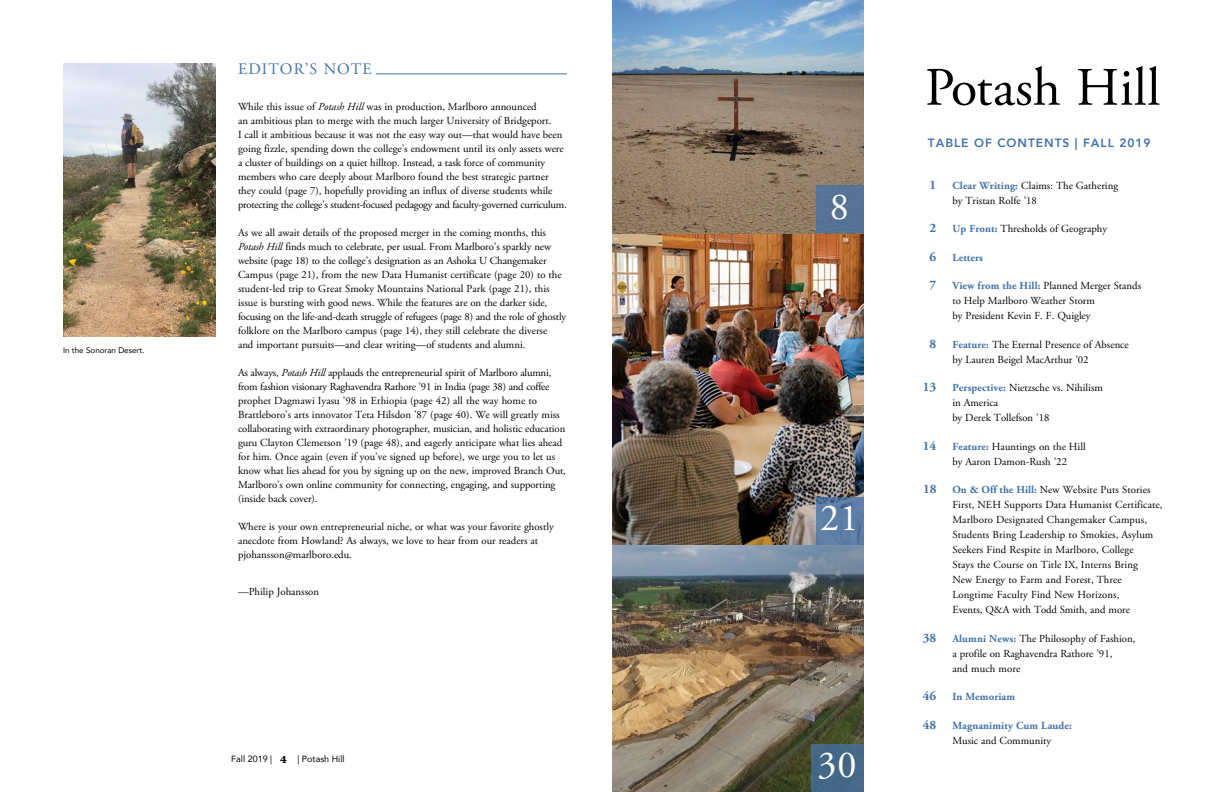
<style>
.page{position:relative;width:1224px;height:792px;background:#fff}
.page>*{position:absolute;margin:0;border:0;box-sizing:border-box;transform-origin:0 0}
.t1{font:54px "Adobe Garamond Pro";letter-spacing:.005em;color:#000}
.t2{font:38.2px "Adobe Garamond Pro";color:#fff}
.t3{font:16px "Adobe Garamond Pro";letter-spacing:.065em;color:#4372a7}
.t4{font:800 12px "Avenir";letter-spacing:.08em;color:#4372a7}
.t5{font:700 11px "Chronicle Text G1";color:#000}
.t6{font:10.8px/14px "Adobe Garamond Pro";color:#000}
.t7{font:700 10.8px/15px "Adobe Garamond Pro";letter-spacing:.01em;color:#4372a7}
.t8{font:9px "Avenir";color:#000}
.t9{font:8px "Avenir";color:#000}
.s1{font-style:italic}
.s2{font-weight:700;font-size:13px;color:#4372a7}
.s3{font-weight:700;color:#4372a7}
.s4{font-size:13px}
.s5{font-weight:400;color:#000}
</style>
<div class="page">
<img style="left:64px;top:63px;width:151px;height:274px">
<hr style="left:376px;top:74px;width:191px;height:1px;background:#4372a7">
<img style="left:612px;top:544px;width:251px;height:248px">
<img style="left:612px;top:233px;width:251px;height:311px">
<img style="left:612px;top:0;width:251px;height:233px">
<div style="left:816px;top:185px;width:47px;height:48px;background:#567496"></div>
<svg style="left:816px;top:497px;width:47px;height:48px;background:#5b7ca4"></svg>
<div style="left:811px;top:744px;width:52px;height:48px;background:#446887"></div>
<p class="t9" style="left:63px;top:344px;width:83px">In the Sonoran Desert.</p>
<h3 class="t3" style="left:238px;top:60px;width:135px">EDITOR’S NOTE</h3>
<p class="t6" style="left:238px;top:100px;width:330px">While this issue of <span class="s1">Potash Hill</span> was in production, Marlboro announced<br>an ambitious plan to merge with the much larger University of Bridgeport.<br>I call it ambitious because it was not the easy way out—that would have been going fizzle, spending down the college’s endowment until its only assets were a cluster of buildings on a quiet hilltop. Instead, a task force of community members who care deeply about Marlboro found the best strategic partner they could (page 7), hopefully providing an influx of diverse students while protecting the college’s student-focused pedagogy and faculty-governed curriculum.</p>
<p class="t6" style="left:238px;top:226px;width:330px">As we all await details of the proposed merger in the coming months, this <span class="s1">Potash Hill</span> finds much to celebrate, per usual. From Marlboro’s sparkly new website (page 18) to the college’s designation as an Ashoka U Changemaker Campus (page 21), from the new Data Humanist certificate (page 20) to the student-led trip to Great Smoky Mountains National Park (page 21), this issue is bursting with good news. While the features are on the darker side, focusing on the life-and-death struggle of refugees (page 8) and the role of ghostly folklore on the Marlboro campus (page 14), they still celebrate the diverse<br>and important pursuits—and clear writing—of students and alumni.</p>
<p class="t6" style="left:238px;top:366px;width:330px">As always, <span class="s1">Potash Hill</span> applauds the entrepreneurial spirit of Marlboro alumni, from fashion visionary Raghavendra Rathore ’91 in India (page 38) and coffee prophet Dagmawi Iyasu ’98 in Ethiopia (page 42) all the way home to Brattleboro’s arts innovator Teta Hilsdon ’87 (page 40). We will greatly miss collaborating with extraordinary photographer, musician, and holistic education guru Clayton Clemetson ’19 (page 48), and eagerly anticipate what lies ahead for him. Once again (even if you’ve signed up before), we urge you to let us know what lies ahead for you by signing up on the new, improved Branch Out, Marlboro’s own online community for connecting, engaging, and supporting (inside back cover).</p>
<p class="t6" style="left:238px;top:520px;width:317px">Where is your own entrepreneurial niche, or what was your favorite ghostly anecdote from Howland? As always, we love to hear from our readers at pjohansson@marlboro.edu.</p>
<p class="t6" style="left:238px;top:585px;width:83px">—Philip Johansson</p>
<p class="t8" style="left:231px;top:752px;width:43px">Fall 2019 |</p>
<p class="t8" style="left:297px;top:752px;width:49px">| Potash Hill</p>
<p class="t5" style="left:280px;top:750px;width:8px">4</p>
<h2 class="t2" style="left:830px;top:184px;width:21px">8</h2>
<h2 class="t2" style="left:820px;top:495px;width:40px">21</h2>
<h2 class="t2" style="left:818px;top:742px;width:40px">30</h2>
<h1 class="t1" style="left:925px;top:55px;width:237px">Potash Hill</h1>
<p class="t4" style="left:928px;top:133px;width:224px">TABLE OF CONTENTS | FALL 2019</p>
<p class="t6" style="left:952px;top:178px;width:167px;line-height:15px;text-indent:-23px"><span class="s2">1</span> <span class="s3">Clear Writing:</span> Claims: The Gathering by Tristan Rolfe ’18</p>
<p class="t6" style="left:930px;top:222px;width:179px"><span class="s2">2</span> <span class="s3">Up Front:</span> Thresholds of Geography</p>
<p class="t7" style="left:930px;top:250px;width:55px"><span class="s4">6</span> Letters</p>
<p class="t6" style="left:952px;top:279px;width:190px;line-height:15px;text-indent:-23px"><span class="s2">7</span> <span class="s3">View from the Hill:</span> Planned Merger Stands to Help Marlboro Weather Storm<br>by President Kevin F. F. Quigley</p>
<p class="t6" style="left:952px;top:337px;width:178px;line-height:15px;text-indent:-23px"><span class="s2">8</span> <span class="s3">Feature:</span> The Eternal Presence of Absence by Lauren Beigel MacArthur ’02</p>
<p class="t6" style="left:952px;top:381px;width:152px;line-height:15px;text-indent:-30px"><span class="s2">13</span> <span class="s3">Perspective:</span> Nietzsche vs. Nihilism in America<br>by Derek Tollefson ’18</p>
<p class="t6" style="left:952px;top:439px;width:135px;line-height:15px;text-indent:-30px"><span class="s2">14</span> <span class="s3">Feature:</span> Hauntings on the Hill by Aaron Damon-Rush ’22</p>
<p class="t6" style="left:952px;top:483px;width:212px;line-height:15px;text-indent:-29px"><span class="s2">18</span> <span class="s3">On &amp; Off the Hill:</span> New Website Puts Stories First, NEH Supports Data Humanist Certificate, Marlboro Designated Changemaker Campus, Students Bring Leadership to Smokies, Asylum Seekers Find Respite in Marlboro, College<br>Stays the Course on Title IX, Interns Bring<br>New Energy to Farm and Forest, Three Longtime Faculty Find New Horizons,<br>Events, Q&amp;A with Todd Smith, and more</p>
<p class="t6" style="left:952px;top:631px;width:185px;line-height:15px;text-indent:-30px"><span class="s2">38</span> <span class="s3">Alumni News:</span> The Philosophy of Fashion, a profile on Raghavendra Rathore ’91,<br>and much more</p>
<p class="t7" style="left:923px;top:690px;width:94px"><span class="s4">46</span> In Memoriam</p>
<p class="t7" style="left:952px;top:718px;width:121px;text-indent:-30px"><span class="s4">48</span> Magnanimity Cum Laude:<br><span class="s5">Music and Community</span></p>
</div>
